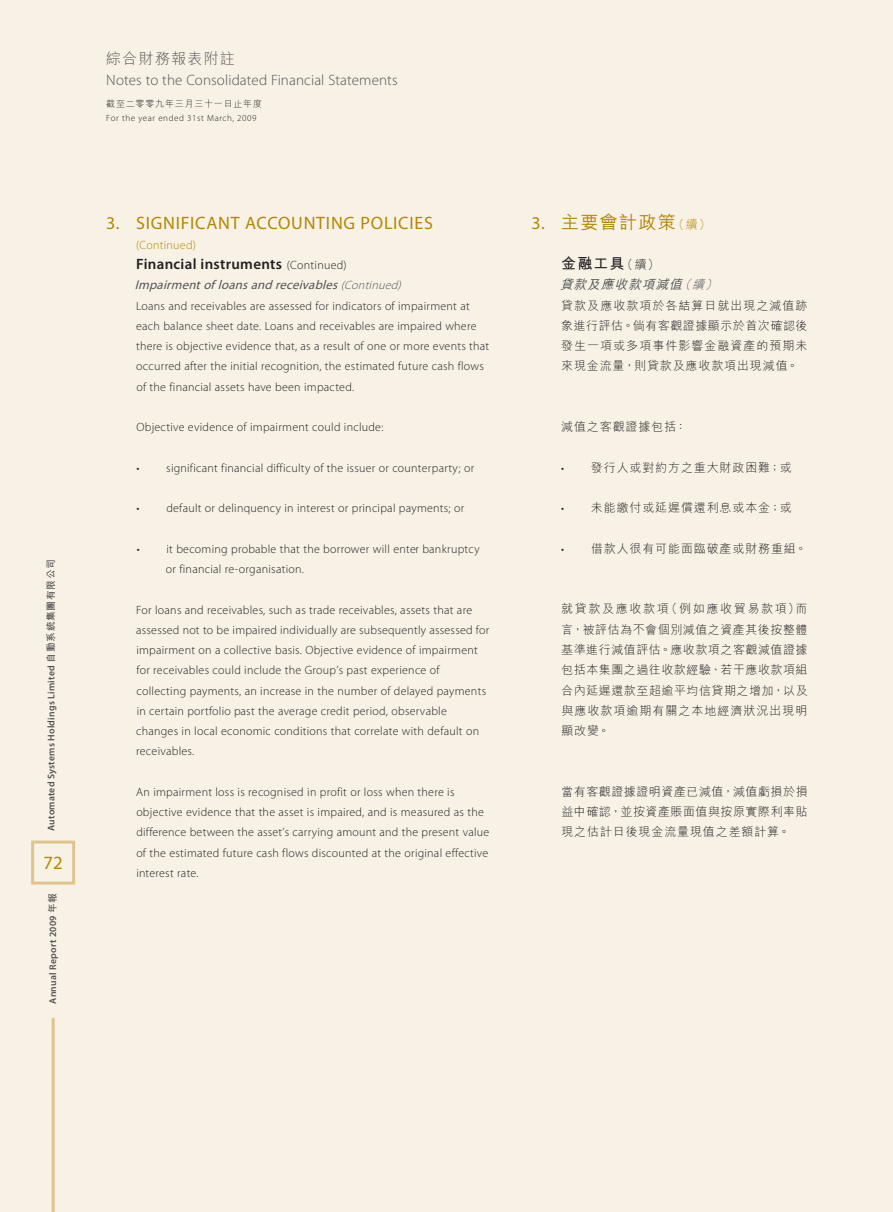
<style>
.page{position:relative;width:893px;height:1212px;background:#f8f2e6}
.page>*{position:absolute;margin:0;border:0;box-sizing:border-box;transform-origin:0 0}
.t1{font:18.75px "Myriad Pro";color:#b28705}
.t2{font:18px "Myriad Pro";letter-spacing:.04em;color:#b28705}
.t3{font:500 18px "M Hei HK";letter-spacing:.07em;color:#b28705}
.t4{font:300 15px "Myriad Pro";letter-spacing:.01em;color:#535355}
.t5{font:600 15px "Myriad Pro";letter-spacing:.02em;color:#231f20}
.t6{font:300 15px "M Hei HK";letter-spacing:.08em;color:#535355}
.t7{font:700 15px "M Hei HK";color:#231f20}
.t8{font:italic 12.75px "Myriad Pro";color:#535355}
.t9{font:italic 500 12.75px "M Hei HK";color:#535355}
.t10{font:300 12px/20.2px "Myriad Pro";letter-spacing:.02em;color:#231f20}
.t11{font:300 12px/20.2px "M Hei HK";letter-spacing:.07em;color:#231f20;text-align:justify}
.t12{font:300 12px "Myriad Pro";letter-spacing:.02em;color:#b28705}
.t13{font:600 9.75px "Myriad Pro";letter-spacing:.02em;color:#535355}
.t14{font:300 9px "Myriad Pro";letter-spacing:.06em;color:#231f20}
.t15{font:300 9px "M Hei HK";letter-spacing:.085em;color:#231f20}
.s1{font-family:"M Hei HK";font-weight:700}
.s2{font-weight:300;font-size:12px}
.s3{font-family:"Myriad Pro";font-weight:400}
.s4{font-family:"Myriad Pro"}
</style>
<div class="page">
<hr style="left:52px;top:1018px;width:3px;height:194px;background:#dfc48d">
<div style="left:31px;top:840px;width:44px;height:44px;border:3px solid #dfc48d"></div>
<p class="t13" style="left:45px;top:831px;width:274px;rotate:-90deg">Automated Systems Holdings Limited <span class="s1">自動系統集團有限公司</span></p>
<h1 class="t1" style="left:44px;top:851px;width:21px">72</h1>
<p class="t13" style="left:47px;top:1004px;width:112px;rotate:-90deg">Annual Report 2009 <span class="s1">年報</span></p>
<p class="t6" style="left:106px;top:51px;width:130px">綜合財務報表附註</p>
<p class="t4" style="left:106px;top:71px;width:293px">Notes to the Consolidated Financial Statements</p>
<p class="t15" style="left:106px;top:99px;width:157px">截至二零零九年三月三十一日止年度</p>
<p class="t14" style="left:106px;top:112px;width:152px">For the year ended 31st March, 2009</p>
<h2 class="t2" style="left:106px;top:212px;width:328px">3. SIGNIFICANT ACCOUNTING POLICIES</h2>
<p class="t12" style="left:136px;top:238px;width:61px">(Continued)</p>
<p class="t5" style="left:136px;top:255px;width:212px">Financial instruments <span class="s2">(Continued)</span></p>
<p class="t8" style="left:135px;top:277px;width:271px">Impairment of loans and receivables <span class="s2">(Continued)</span></p>
<p class="t10" style="left:136px;top:295px;width:355px">Loans and receivables are assessed for indicators of impairment at each balance sheet date. Loans and receivables are impaired where there is objective evidence that, as a result of one or more events that occurred after the initial recognition, the estimated future cash flows of the financial assets have been impacted.</p>
<p class="t10" style="left:136px;top:417px;width:248px">Objective evidence of impairment could include:</p>
<p class="t10" style="left:137px;top:457px;width:339px">• significant financial difficulty of the issuer or counterparty; or</p>
<p class="t10" style="left:137px;top:498px;width:329px">• default or delinquency in interest or principal payments; or</p>
<p class="t10" style="left:166px;top:538px;width:315px;text-indent:-29px">• it becoming probable that the borrower will enter bankruptcy or financial re-organisation.</p>
<p class="t10" style="left:136px;top:599px;width:355px">For loans and receivables, such as trade receivables, assets that are assessed not to be impaired individually are subsequently assessed for impairment on a collective basis. Objective evidence of impairment for receivables could include the Group’s past experience of collecting payments, an increase in the number of delayed payments in certain portfolio past the average credit period, observable changes in local economic conditions that correlate with default on receivables.</p>
<p class="t10" style="left:136px;top:781px;width:355px">An impairment loss is recognised in profit or loss when there is objective evidence that the asset is impaired, and is measured as the difference between the asset’s carrying amount and the present value of the estimated future cash flows discounted at the original effective interest rate.</p>
<h2 class="t3" style="left:531px;top:209px;width:181px"><span class="s3">3.</span> 主要會計政策<span class="s2">（續）</span></h2>
<p class="t7" style="left:561px;top:253px;width:100px">金融工具<span class="s2">（續）</span></p>
<p class="t9" style="left:560px;top:275px;width:162px">貸款及應收款項減值<span class="s2">（續）</span></p>
<p class="t11" style="left:561px;top:295px;width:248px">貸款及應收款項於各結算日就出現之減值跡象進行評估。倘有客觀證據顯示於首次確認後發生一項或多項事件影響金融資產的預期未來現金流量，則貸款及應收款項出現減值。</p>
<p class="t11" style="left:561px;top:416px;width:127px">減值之客觀證據包括：</p>
<p class="t11" style="left:561px;top:457px;width:232px"><span class="s4">•</span> 發行人或對約方之重大財政困難；或</p>
<p class="t11" style="left:561px;top:497px;width:232px"><span class="s4">•</span> 未能繳付或延遲償還利息或本金；或</p>
<p class="t11" style="left:561px;top:538px;width:247px"><span class="s4">•</span> 借款人很有可能面臨破產或財務重組。</p>
<p class="t11" style="left:561px;top:599px;width:248px">就貸款及應收款項（例如應收貿易款項）而言，被評估為不會個別減值之資產其後按整體基準進行減值評估。應收款項之客觀減值證據包括本集團之過往收款經驗、若干應收款項組合內延遲還款至超逾平均信貸期之增加，以及與應收款項逾期有關之本地經濟狀況出現明顯改變。</p>
<p class="t11" style="left:561px;top:781px;width:248px">當有客觀證據證明資產已減值，減值虧損於損益中確認，並按資產賬面值與按原實際利率貼現之估計日後現金流量現值之差額計算。</p>
</div>
